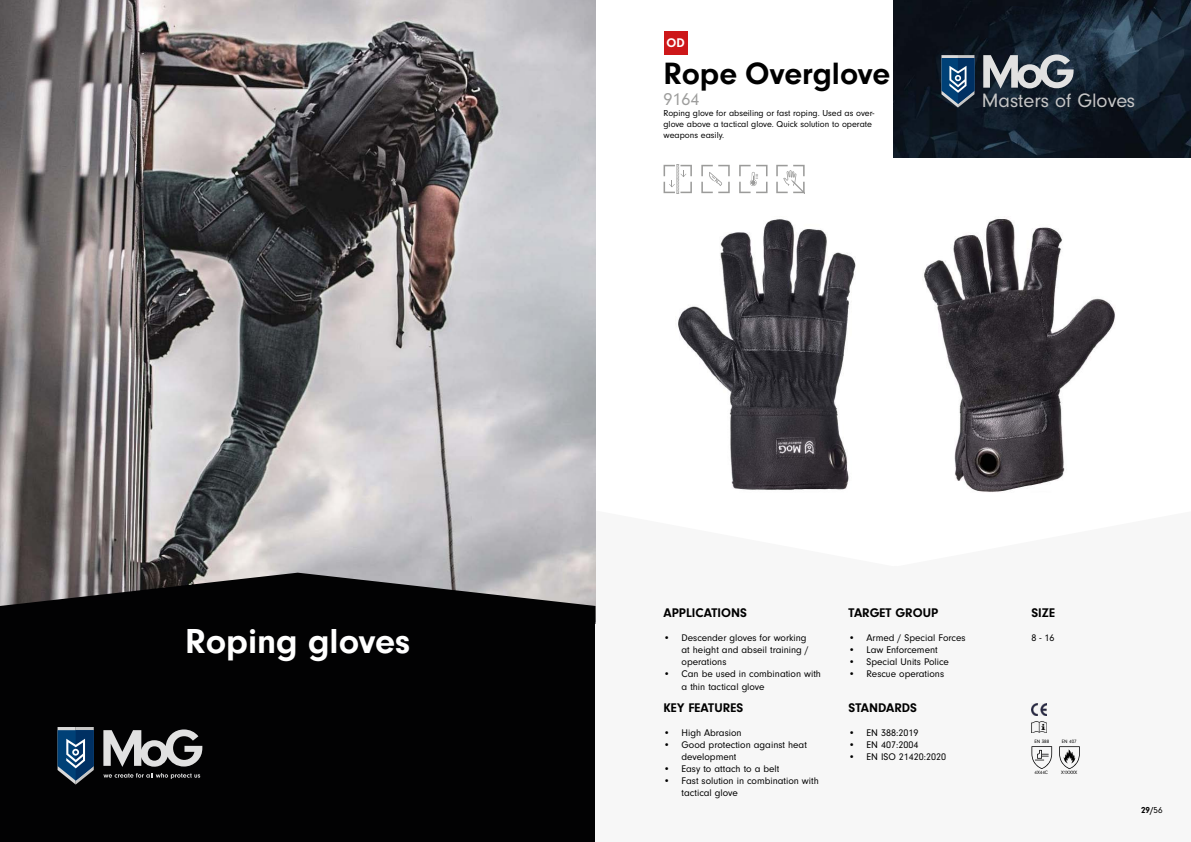
<style>
.page{position:relative;width:1191px;height:842px;background:#fff}
.page>*{position:absolute;margin:0;border:0;box-sizing:border-box;transform-origin:0 0}
.t1{font:700 36px "Neuzeit Gro";color:#fff}
.t2{font:700 32px "Neuzeit Gro";color:#000}
.t3{font:20.1px "Neuzeit Gro";color:#c6c6c6}
.t4{font:18px "Neuzeit Gro";color:#9d9d9c}
.t5{font:700 13px "Neuzeit Gro";color:#000}
.t6{font:700 13px "Neuzeit Gro";color:#fff}
.t7{font:10px/12px "Neuzeit Gro";color:#000}
.t8{font:9px/10.8px "Neuzeit Gro";color:#000}
.t9{font:700 9px "Neuzeit Gro";color:#000}
.t10{font:5px "Neuzeit Gro";color:#000}
.s1{font-weight:400}
</style>
<div class="page">
<div style="left:0;top:620px;width:595px;height:222px;background:#020203"></div>
<svg style="left:103px;top:773px;width:97px;height:6px"></svg>
<svg style="left:58px;top:727px;width:36px;height:57px;background:#355a7c"></svg>
<svg style="left:103px;top:729px;width:99px;height:38px"></svg>
<div style="left:595px;top:489px;width:596px;height:353px;background:#f7f7f7"></div>
<img style="left:0;top:0;width:595px;height:573px">
<svg style="left:0;top:573px;width:595px;height:47px;background:#373536"></svg>
<img style="left:893px;top:0;width:298px;height:158px">
<svg style="left:1031px;top:746px;width:21px;height:23px"></svg>
<svg style="left:1059px;top:746px;width:20px;height:23px"></svg>
<svg style="left:941px;top:55px;width:33px;height:52px;background:#375d80"></svg>
<svg style="left:983px;top:54px;width:90px;height:35px;background:#7d848b"></svg>
<img style="left:1031px;top:721px;width:15px;height:12px">
<img style="left:1031px;top:703px;width:15px;height:12px">
<div style="left:663px;top:31px;width:24px;height:23px;background:#cd1719"></div>
<img style="left:678px;top:219px;width:178px;height:271px">
<img style="left:924px;top:219px;width:191px;height:273px">
<svg style="left:701px;top:165px;width:28px;height:28px"></svg>
<svg style="left:663px;top:165px;width:29px;height:28px"></svg>
<svg style="left:739px;top:165px;width:28px;height:28px"></svg>
<svg style="left:776px;top:165px;width:28px;height:28px"></svg>
<h1 class="t1" style="left:185px;top:621px;width:226px">Roping gloves</h1>
<h3 class="t6" style="left:666px;top:35px;width:20px">OD</h3>
<h2 class="t2" style="left:663px;top:55px;width:228px">Rope Overglove</h2>
<h3 class="t4" style="left:663px;top:90px;width:37px">9164</h3>
<p class="t8" style="left:663px;top:108px;width:212px">Roping glove for abseiling or fast roping. Used as over&shy;glove above a tactical glove. Quick solution to operate weapons easily.</p>
<h3 class="t3" style="left:981px;top:90px;width:155px">Masters of Gloves</h3>
<h3 class="t5" style="left:663px;top:606px;width:85px">APPLICATIONS</h3>
<p class="t7" style="left:681px;top:632px;width:129px;text-indent:-18px">• Descender gloves for working at height and abseil training / operations</p>
<p class="t7" style="left:681px;top:668px;width:141px;text-indent:-18px">• Can be used in combination with a thin tactical glove</p>
<h3 class="t5" style="left:663px;top:700px;width:81px">KEY FEATURES</h3>
<p class="t7" style="left:663px;top:727px;width:80px">• High Abrasion</p>
<p class="t7" style="left:681px;top:739px;width:127px;text-indent:-18px">• Good protection against heat development</p>
<p class="t7" style="left:663px;top:763px;width:117px">• Easy to attach to a belt</p>
<p class="t7" style="left:681px;top:775px;width:139px;text-indent:-18px">• Fast solution in combination with tactical glove</p>
<h3 class="t5" style="left:848px;top:606px;width:91px">TARGET GROUP</h3>
<p class="t7" style="left:848px;top:632px;width:118px">• Armed / Special Forces</p>
<p class="t7" style="left:848px;top:644px;width:91px">• Law Enforcement</p>
<p class="t7" style="left:848px;top:656px;width:102px">• Special Units Police</p>
<p class="t7" style="left:848px;top:668px;width:97px">• Rescue operations</p>
<h3 class="t5" style="left:848px;top:700px;width:70px">STANDARDS</h3>
<p class="t7" style="left:848px;top:727px;width:71px">• EN 388:2019</p>
<p class="t7" style="left:848px;top:739px;width:71px">• EN 407:2004</p>
<p class="t7" style="left:848px;top:751px;width:99px">• EN ISO 21420:2020</p>
<h3 class="t5" style="left:1031px;top:606px;width:25px">SIZE</h3>
<p class="t7" style="left:1031px;top:632px;width:25px">8 - 16</p>
<p class="t10" style="left:1034px;top:739px;width:16px">EN 388</p>
<p class="t10" style="left:1034px;top:770px;width:15px">4X44C</p>
<p class="t10" style="left:1062px;top:739px;width:16px">EN 407</p>
<p class="t10" style="left:1061px;top:770px;width:18px">X1XXXX</p>
<p class="t9" style="left:1141px;top:804px;width:23px">29/<span class="s1">56</span></p>
</div>
